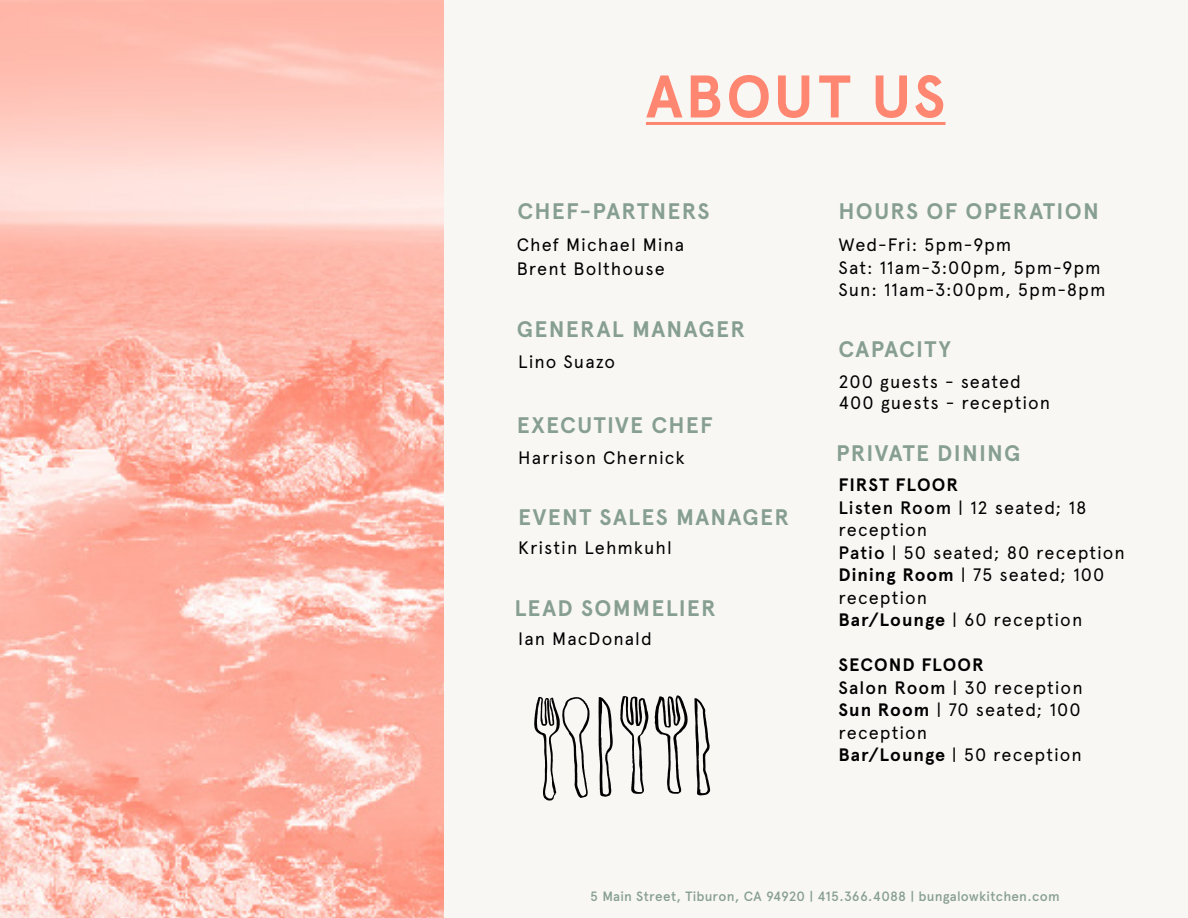
<style>
.page{position:relative;width:1188px;height:918px;background:#f8f7f4}
.page>*{position:absolute;margin:0;border:0;box-sizing:border-box;transform-origin:0 0}
.t1{font:700 60px "Apercu";letter-spacing:.04em;color:#ff8670}
.t2{font:700 22.5px "Apercu";letter-spacing:.055em;color:#879f90}
.t3{font:18px/22.5px "Apercu";letter-spacing:.055em;color:#000}
.t4{font:700 18px "Apercu";letter-spacing:.055em;color:#000}
.t5{font:500 13.5px "Apercu";letter-spacing:.015em;color:#879f90}
.s1{font-weight:500}
.s2{font-weight:700}
</style>
<div class="page">
<img style="left:0;top:0;width:444px;height:918px">
<hr style="left:646px;top:122px;width:300px;height:3px;background:#ff8670">
<img style="left:534px;top:695px;width:177px;height:106px">
<p class="t1" style="left:646px;top:60px;width:301px">ABOUT US</p>
<p class="t2" style="left:518px;top:198px;width:194px">CHEF-PARTNERS</p>
<p class="t3" style="left:517px;top:234px;width:169px">Chef Michael Mina</p>
<p class="t3" style="left:517px;top:258px;width:150px">Brent Bolthouse</p>
<p class="t2" style="left:517px;top:316px;width:230px">GENERAL MANAGER</p>
<p class="t3" style="left:518px;top:350px;width:98px">Lino Suazo</p>
<p class="t2" style="left:517px;top:412px;width:198px">EXECUTIVE CHEF</p>
<p class="t3" style="left:518px;top:446px;width:168px">Harrison Chernick</p>
<p class="t2" style="left:518px;top:503px;width:272px">EVENT SALES MANAGER</p>
<p class="t3" style="left:518px;top:537px;width:155px">Kristin Lehmkuhl</p>
<p class="t2" style="left:514px;top:595px;width:203px">LEAD SOMMELIER</p>
<p class="t3" style="left:518px;top:627px;width:135px">Ian MacDonald</p>
<p class="t2" style="left:838px;top:198px;width:262px">HOURS OF OPERATION</p>
<p class="t3" style="left:838px;top:234px;width:174px">Wed-Fri: 5pm-9pm</p>
<p class="t3" style="left:838px;top:256px;width:264px">Sat: 11am-3:00pm, 5pm-9pm</p>
<p class="t3" style="left:838px;top:279px;width:269px">Sun: 11am-3:00pm, 5pm-8pm</p>
<p class="t2" style="left:838px;top:335px;width:114px">CAPACITY</p>
<p class="t3" style="left:838px;top:370px;width:184px">200 guests - seated</p>
<p class="t3" style="left:838px;top:391px;width:213px">400 guests - reception</p>
<p class="t2" style="left:836px;top:439px;width:186px">PRIVATE DINING</p>
<p class="t4" style="left:838px;top:474px;width:121px">FIRST FLOOR</p>
<p class="t3" style="left:838px;top:496px;width:250px"><span class="s1">Listen Room</span> | 12 seated; 18 reception</p>
<p class="t3" style="left:838px;top:541px;width:288px"><span class="s1">Patio</span> | 50 seated; 80 reception<br><span class="s2">Dining Room</span> | 75 seated; 100 reception</p>
<p class="t3" style="left:838px;top:609px;width:245px"><span class="s2">Bar/Lounge</span> | 60 reception</p>
<p class="t4" style="left:838px;top:654px;width:147px">SECOND FLOOR</p>
<p class="t3" style="left:838px;top:676px;width:246px;text-align:justify"><span class="s1">Salon Room</span> | 30 reception <span class="s2">Sun Room</span> | 70 seated; 100 reception</p>
<p class="t3" style="left:838px;top:744px;width:245px"><span class="s2">Bar/Lounge</span> | 50 reception</p>
<p class="t5" style="left:590px;top:888px;width:471px">5 Main Street, Tiburon, CA 94920 | 415.366.4088 | bungalowkitchen.com</p>
</div>
